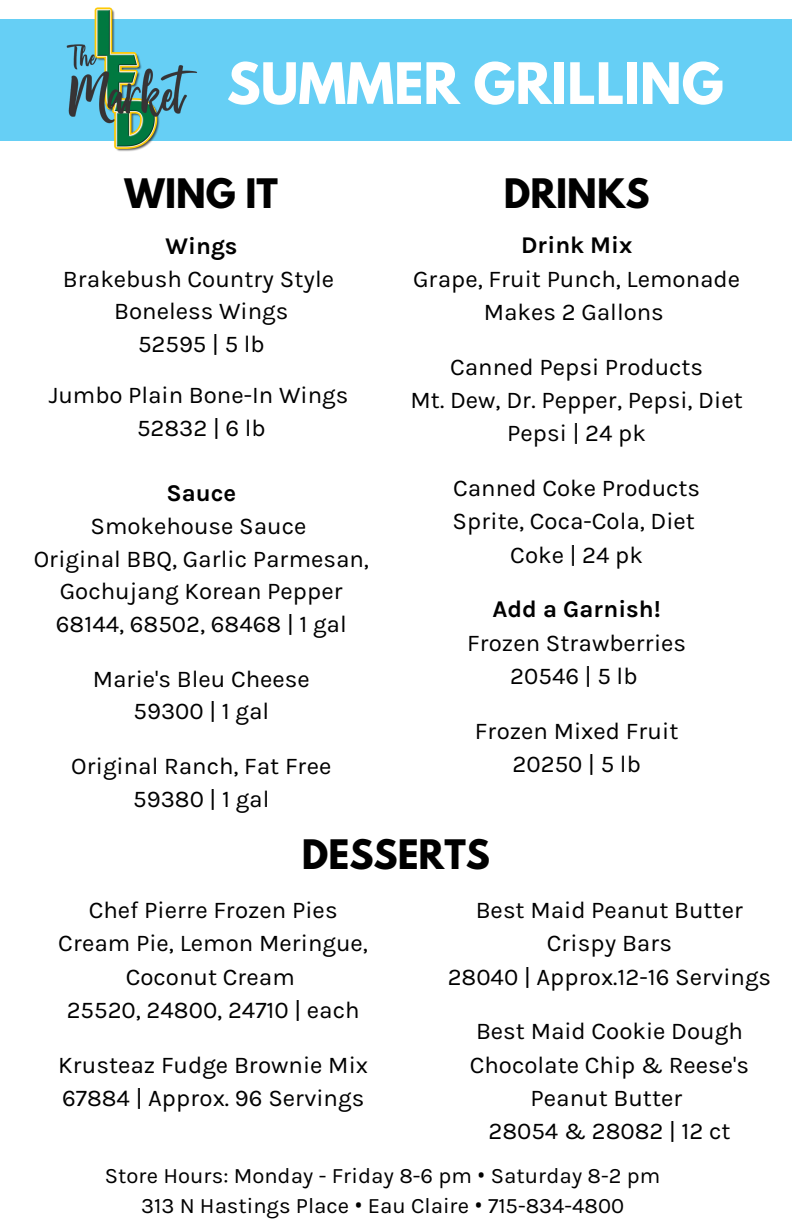
<style>
.page{position:relative;width:792px;height:1224px;background:#fff}
.page>*{position:absolute;margin:0;border:0;box-sizing:border-box;transform-origin:0 0}
.t1{font:700 50.6px "League Spartan";color:#fff}
.t2{font:700 36px "League Spartan";color:#000}
.t3{font:24px/33.4px "Karla";color:#000;text-align:center}
.t4{font:700 24px "Karla";color:#000}
.t5{font:22px "Karla";color:#000}
.s1{font-family:"Noto Sans"}
</style>
<div class="page">
<div style="left:0;top:19px;width:792px;height:121px;background:#66cff5"></div>
<img style="left:0;top:7px;width:228px;height:145px">
<p class="t1" style="left:227px;top:58px;width:498px">SUMMER GRILLING</p>
<p class="t2" style="left:125px;top:176px;width:155px">WING IT</p>
<p class="t4" style="left:165px;top:232px;width:74px">Wings</p>
<p class="t3" style="left:63px;top:262px;width:273px">Brakebush Country Style</p>
<p class="t3" style="left:114px;top:295px;width:176px">Boneless Wings</p>
<p class="t3" style="left:138px;top:327px;width:128px">52595 | 5 lb</p>
<p class="t3" style="left:49px;top:379px;width:301px">Jumbo Plain Bone-In Wings</p>
<p class="t3" style="left:137px;top:411px;width:130px">52832 | 6 lb</p>
<p class="t4" style="left:166px;top:479px;width:71px">Sauce</p>
<p class="t3" style="left:91px;top:509px;width:217px">Smokehouse Sauce</p>
<p class="t3" style="left:34px;top:542px;width:337px;line-height:32.6px">Original BBQ, Garlic Parmesan,<br>Gochujang Korean Pepper</p>
<p class="t3" style="left:56px;top:607px;width:292px">68144, 68502, 68468 | 1 gal</p>
<p class="t3" style="left:93px;top:662px;width:219px">Marie's Bleu Cheese</p>
<p class="t3" style="left:134px;top:695px;width:137px">59300 | 1 gal</p>
<p class="t3" style="left:71px;top:750px;width:262px">Original Ranch, Fat Free</p>
<p class="t3" style="left:133px;top:782px;width:138px">59380 | 1 gal</p>
<p class="t2" style="left:504px;top:176px;width:147px">DRINKS</p>
<p class="t4" style="left:521px;top:231px;width:113px">Drink Mix</p>
<p class="t3" style="left:413px;top:262px;width:329px">Grape, Fruit Punch, Lemonade</p>
<p class="t3" style="left:484px;top:295px;width:182px">Makes 2 Gallons</p>
<p class="t3" style="left:450px;top:350px;width:255px">Canned Pepsi Products</p>
<p class="t3" style="left:411px;top:383px;width:334px">Mt. Dew, Dr. Pepper, Pepsi, Diet<br>Pepsi | 24 pk</p>
<p class="t3" style="left:453px;top:471px;width:249px">Canned Coke Products</p>
<p class="t3" style="left:453px;top:505px;width:244px">Sprite, Coca-Cola, Diet</p>
<p class="t3" style="left:510px;top:538px;width:134px">Coke | 24 pk</p>
<p class="t4" style="left:492px;top:595px;width:170px">Add a Garnish!</p>
<p class="t3" style="left:467px;top:626px;width:221px">Frozen Strawberries</p>
<p class="t3" style="left:510px;top:659px;width:129px">20546 | 5 lb</p>
<p class="t3" style="left:475px;top:714px;width:205px">Frozen Mixed Fruit</p>
<p class="t3" style="left:513px;top:747px;width:130px">20250 | 5 lb</p>
<p class="t2" style="left:302px;top:837px;width:190px">DESSERTS</p>
<p class="t3" style="left:89px;top:893px;width:250px">Chef Pierre Frozen Pies</p>
<p class="t3" style="left:58px;top:927px;width:311px">Cream Pie, Lemon Meringue,<br>Coconut Cream</p>
<p class="t3" style="left:67px;top:993px;width:294px">25520, 24800, 24710 | each</p>
<p class="t3" style="left:58px;top:1048px;width:311px">Krusteaz Fudge Brownie Mix</p>
<p class="t3" style="left:62px;top:1081px;width:304px">67884 | Approx. 96 Servings</p>
<p class="t3" style="left:476px;top:893px;width:269px">Best Maid Peanut Butter<br>Crispy Bars</p>
<p class="t3" style="left:448px;top:960px;width:325px">28040 | Approx.12-16 Servings</p>
<p class="t3" style="left:476px;top:1015px;width:268px">Best Maid Cookie Dough</p>
<p class="t3" style="left:470px;top:1048px;width:281px">Chocolate Chip &amp; Reese's<br>Peanut Butter</p>
<p class="t3" style="left:488px;top:1115px;width:244px">28054 &amp; 28082 | 12 ct</p>
<p class="t5" style="left:105px;top:1163px;width:557px">Store Hours: Monday - Friday 8-6 pm <span class="s1">•</span> Saturday 8-2 pm</p>
<p class="t5" style="left:141px;top:1193px;width:484px">313 N Hastings Place <span class="s1">•</span> Eau Claire <span class="s1">•</span> 715-834-4800</p>
</div>
